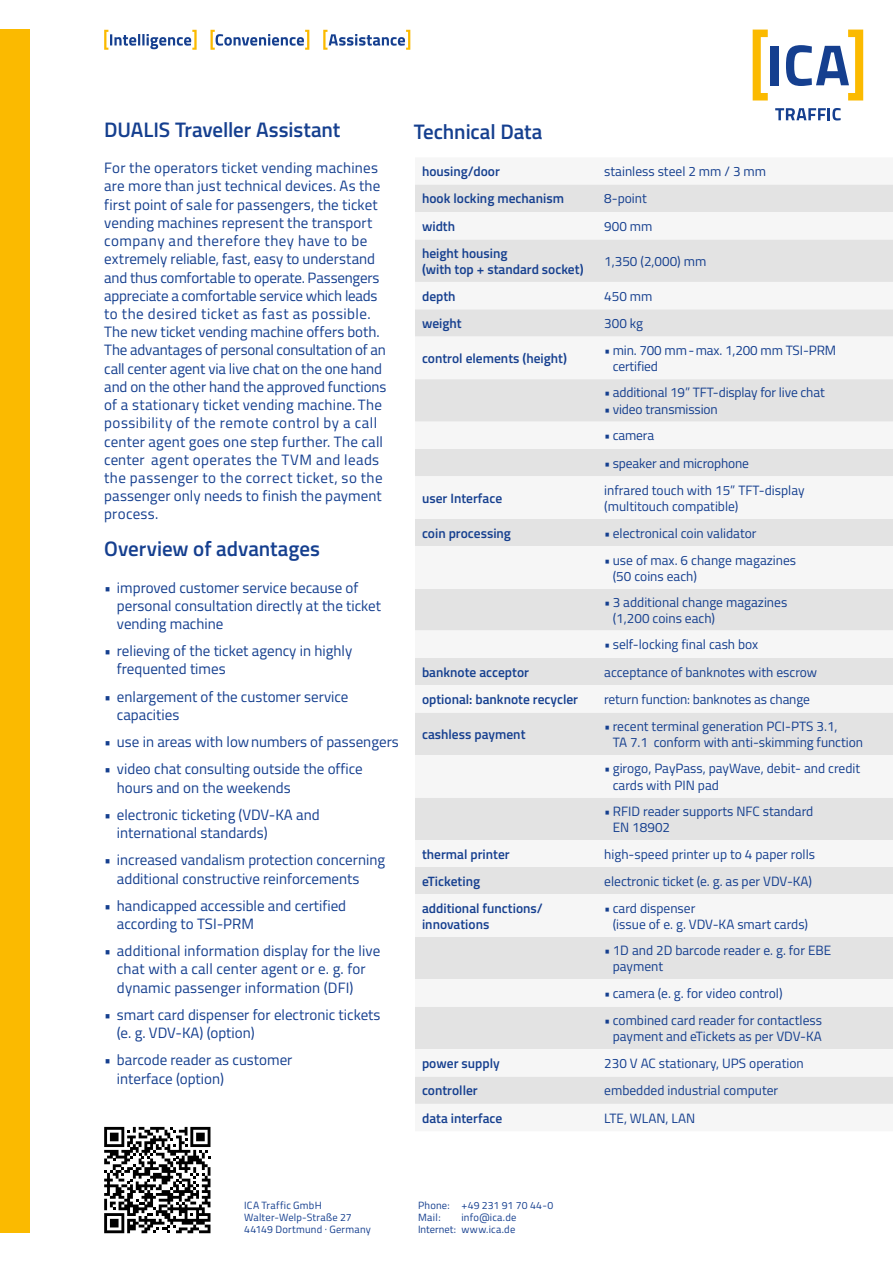
<style>
.page{position:relative;width:893px;height:1263px;background:#fff}
.page>*{position:absolute;margin:0;border:0;box-sizing:border-box;transform-origin:0 0}
.t1{font:600 21px "Titillium";letter-spacing:-.005em;color:#153f8f}
.t2{font:15px/18.3px "Titillium";color:#153f8f}
.t3{font:13.5px/16.2px "Titillium";color:#153f8f}
.t4{font:600 13.5px/16.2px "Titillium";color:#153f8f}
.t5{font:10.5px/12px "Titillium";letter-spacing:.02em;color:#153f8f}
</style>
<div class="page">
<div style="left:0;top:30px;width:30px;height:1203px;background:#fbba00"></div>
<svg style="left:415px;top:184px;width:478px;height:1px"></svg>
<div style="left:415px;top:185px;width:478px;height:27px;background:#e3e3e3"></div>
<svg style="left:415px;top:239px;width:478px;height:865px;fill:#e3e3e3"></svg>
<div style="left:771px;top:46px;width:8px;height:39px;background:#153f8f"></div>
<svg style="left:753px;top:30px;width:15px;height:71px"></svg>
<svg style="left:786px;top:30px;width:77px;height:71px"></svg>
<svg style="left:775px;top:108px;width:66px;height:13px"></svg>
<svg style="left:104px;top:30px;width:93px;height:20px"></svg>
<svg style="left:210px;top:30px;width:99px;height:20px"></svg>
<svg style="left:323px;top:30px;width:87px;height:20px"></svg>
<svg style="left:104px;top:1127px;width:106px;height:106px"></svg>
<h1 class="t1" style="left:104px;top:114px;width:238px">DUALIS Traveller Assistant</h1>
<h1 class="t1" style="left:414px;top:116px;width:130px">Technical Data</h1>
<p class="t2" style="left:104px;top:158px;width:284px">For the operators ticket vending machines are more than just technical devices. As the first point of sale for passengers, the ticket vending machines represent the transport company and therefore they have to be extremely reliable, fast, easy to understand and thus comfortable to operate. Passengers appreciate a comfortable service which leads to the desired ticket as fast as possible.<br>The new ticket vending machine offers both.<br>The advantages of personal consultation of an call center agent via live chat on the one hand and on the other hand the approved functions of a stationary ticket vending machine. The possibility of the remote control by a call center agent goes one step further. The call center agent operates the TVM and leads the passenger to the correct ticket, so the passenger only needs to finish the payment process.</p>
<h1 class="t1" style="left:104px;top:533px;width:217px">Overview of advantages</h1>
<p class="t2" style="left:117px;top:577px;width:266px;text-indent:-13px">• improved customer service because of personal consultation directly at the ticket vending machine</p>
<p class="t2" style="left:117px;top:641px;width:237px;text-indent:-13px">• relieving of the ticket agency in highly frequented times</p>
<p class="t2" style="left:117px;top:687px;width:233px;text-indent:-13px">• enlargement of the customer service capacities</p>
<p class="t2" style="left:104px;top:732px;width:296px">• use in areas with low numbers of passengers</p>
<p class="t2" style="left:117px;top:759px;width:247px;text-indent:-13px">• video chat consulting outside the office hours and on the weekends</p>
<p class="t2" style="left:117px;top:805px;width:204px;text-indent:-13px">• electronic ticketing (VDV-KA and international standards)</p>
<p class="t2" style="left:117px;top:850px;width:270px;text-indent:-13px">• increased vandalism protection concerning additional constructive reinforcements</p>
<p class="t2" style="left:117px;top:896px;width:231px;text-indent:-13px">• handicapped accessible and certified according to TSI-PRM</p>
<p class="t2" style="left:117px;top:941px;width:265px;text-indent:-13px">• additional information display for the live chat with a call center agent or e. g. for dynamic passenger information (DFI)</p>
<p class="t2" style="left:117px;top:1005px;width:265px;text-indent:-13px">• smart card dispenser for electronic tickets (e. g. VDV-KA) (option)</p>
<p class="t2" style="left:117px;top:1050px;width:177px;text-indent:-13px">• barcode reader as customer interface (option)</p>
<p class="t4" style="left:422px;top:163px;width:79px">housing/door</p>
<p class="t3" style="left:604px;top:163px;width:163px">stainless steel 2 mm / 3 mm</p>
<p class="t4" style="left:422px;top:190px;width:143px">hook locking mechanism</p>
<p class="t3" style="left:604px;top:190px;width:44px">8-point</p>
<p class="t4" style="left:422px;top:217px;width:35px">width</p>
<p class="t3" style="left:604px;top:217px;width:50px">900 mm</p>
<p class="t4" style="left:422px;top:244px;width:163px">height housing<br>(with top + standard socket)</p>
<p class="t3" style="left:604px;top:252px;width:104px">1,350 (2,000) mm</p>
<p class="t4" style="left:422px;top:287px;width:35px">depth</p>
<p class="t3" style="left:604px;top:287px;width:50px">450 mm</p>
<p class="t4" style="left:422px;top:314px;width:41px">weight</p>
<p class="t3" style="left:604px;top:315px;width:40px">300 kg</p>
<p class="t4" style="left:422px;top:349px;width:147px">control elements (height)</p>
<p class="t3" style="left:613px;top:341px;width:225px;text-indent:-9px">• min. 700 mm-max. 1,200 mm TSI-PRM certified</p>
<p class="t3" style="left:604px;top:384px;width:222px">• additional 19” TFT-display for live chat</p>
<p class="t3" style="left:604px;top:400px;width:115px">• video transmission</p>
<p class="t3" style="left:604px;top:427px;width:52px">• camera</p>
<p class="t3" style="left:604px;top:454px;width:146px">• speaker and microphone</p>
<p class="t4" style="left:422px;top:489px;width:82px">user Interface</p>
<p class="t3" style="left:604px;top:481px;width:202px">infrared touch with 15” TFT-display (multitouch compatible)</p>
<p class="t4" style="left:422px;top:524px;width:91px">coin processing</p>
<p class="t3" style="left:604px;top:524px;width:154px">• electronical coin validator</p>
<p class="t3" style="left:613px;top:551px;width:185px;text-indent:-9px">• use of max. 6 change magazines (50 coins each)</p>
<p class="t3" style="left:613px;top:593px;width:176px;text-indent:-9px">• 3 additional change magazines (1,200 coins each)</p>
<p class="t3" style="left:604px;top:636px;width:156px">• self-locking final cash box</p>
<p class="t4" style="left:422px;top:663px;width:108px">banknote acceptor</p>
<p class="t3" style="left:604px;top:663px;width:214px">acceptance of banknotes with escrow</p>
<p class="t4" style="left:422px;top:690px;width:158px">optional: banknote recycler</p>
<p class="t3" style="left:604px;top:690px;width:207px">return function: banknotes as change</p>
<p class="t4" style="left:422px;top:725px;width:105px">cashless payment</p>
<p class="t3" style="left:613px;top:717px;width:252px;text-indent:-9px">• recent terminal generation PCI-PTS 3.1,<br>TA 7.1 conform with anti-skimming function</p>
<p class="t3" style="left:613px;top:760px;width:249px;text-indent:-9px">• girogo, PayPass, payWave, debit- and credit cards with PIN pad</p>
<p class="t3" style="left:613px;top:802px;width:202px;text-indent:-9px">• RFID reader supports NFC standard<br>EN 18902</p>
<p class="t4" style="left:422px;top:845px;width:89px">thermal printer</p>
<p class="t3" style="left:604px;top:845px;width:212px">high-speed printer up to 4 paper rolls</p>
<p class="t4" style="left:422px;top:872px;width:60px">eTicketing</p>
<p class="t3" style="left:604px;top:872px;width:209px">electronic ticket (e. g. as per VDV-KA)</p>
<p class="t4" style="left:422px;top:899px;width:122px">additional functions/ innovations</p>
<p class="t3" style="left:613px;top:899px;width:197px;text-indent:-9px">• card dispenser<br>(issue of e. g. VDV-KA smart cards)</p>
<p class="t3" style="left:613px;top:941px;width:220px;text-indent:-9px">• 1D and 2D barcode reader e. g. for EBE payment</p>
<p class="t3" style="left:604px;top:984px;width:180px">• camera (e. g. for video control)</p>
<p class="t3" style="left:604px;top:1011px;width:219px;text-align:right">• combined card reader for contactless payment and eTickets as per VDV-KA</p>
<p class="t4" style="left:422px;top:1054px;width:79px">power supply</p>
<p class="t3" style="left:604px;top:1054px;width:201px">230 V AC stationary, UPS operation</p>
<p class="t4" style="left:422px;top:1082px;width:57px">controller</p>
<p class="t3" style="left:604px;top:1082px;width:175px">embedded industrial computer</p>
<p class="t4" style="left:422px;top:1109px;width:82px">data interface</p>
<p class="t3" style="left:604px;top:1109px;width:92px">LTE, WLAN, LAN</p>
<p class="t5" style="left:244px;top:1199px;width:128px">ICA Traffic GmbH<br>Walter-Welp-Straße 27<br>44149 Dortmund · Germany</p>
<p class="t5" style="left:418px;top:1199px;width:137px">Phone: +49 231 91 70 44-0<br>Mail:</p>
<p class="t5" style="left:418px;top:1211px;width:100px;text-align:right">info@ica.de<br>Internet: www.ica.de</p>
</div>
